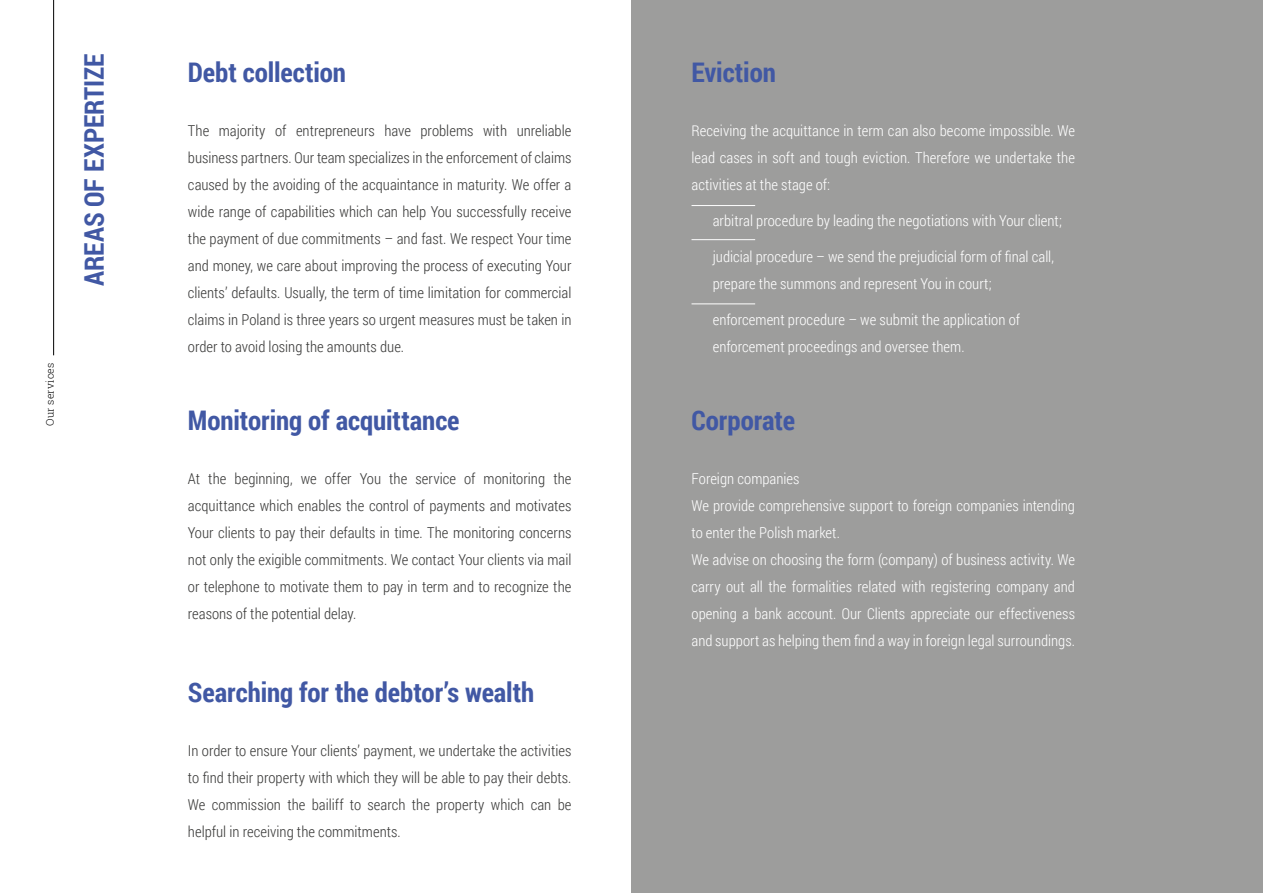
<style>
.page{position:relative;width:1263px;height:893px;background:#fff}
.page>*{position:absolute;margin:0;border:0;box-sizing:border-box;transform-origin:0 0}
.t1{font:700 27px "Roboto Condensed";letter-spacing:-.005em;color:#4158a4}
.t2{font:300 15px/27px "Roboto Condensed";color:#3c3c3b;text-align:justify}
.t3{font:300 15px/27px "Roboto Condensed";color:#fff}
.t4{font:300 10.5px "Roboto Slab";letter-spacing:.015em;color:#000}
</style>
<div class="page">
<div style="left:631px;top:0;width:632px;height:893px;background:#9d9d9c"></div>
<hr style="left:53px;top:0;width:1px;height:355px;background:#000">
<hr style="left:691px;top:205px;width:64px;height:1px;background:#fff">
<hr style="left:691px;top:239px;width:64px;height:1px;background:#fff">
<hr style="left:691px;top:303px;width:64px;height:1px;background:#fff">
<h1 class="t1" style="left:75px;top:286px;width:234px;rotate:-90deg">AREAS OF EXPERTIZE</h1>
<p class="t4" style="left:43px;top:426px;width:65px;rotate:-90deg">Our services</p>
<h1 class="t1" style="left:188px;top:54px;width:160px">Debt collection</h1>
<p class="t2" style="left:188px;top:117px;width:385px">The majority of entrepreneurs have problems with unreliable business partners. Our team specializes in the enforcement of claims caused by the avoiding of the acquaintance in maturity. We offer a wide range of capabilities which can help You successfully receive the payment of due commitments – and fast. We respect Your time and money, we care about improving the process of executing Your clients’ defaults. Usually, the term of time limitation for commercial claims in Poland is three years so urgent measures must be taken in order to avoid losing the amounts due.</p>
<h1 class="t1" style="left:188px;top:401px;width:273px">Monitoring of acquittance</h1>
<p class="t2" style="left:188px;top:465px;width:385px">At the beginning, we offer You the service of monitoring the acquittance which enables the control of payments and motivates Your clients to pay their defaults in time. The monitoring concerns not only the exigible commitments. We contact Your clients via mail or telephone to motivate them to pay in term and to recognize the reasons of the potential delay.</p>
<h1 class="t1" style="left:188px;top:673px;width:348px">Searching for the debtor’s wealth</h1>
<p class="t2" style="left:188px;top:737px;width:385px">In order to ensure Your clients’ payment, we undertake the activities to find their property with which they will be able to pay their debts.<br>We commission the bailiff to search the property which can be helpful in receiving the commitments.</p>
<h1 class="t1" style="left:691px;top:54px;width:86px">Eviction</h1>
<p class="t3" style="left:691px;top:117px;width:385px;text-align:justify">Receiving the acquittance in term can also become impossible. We lead cases in soft and tough eviction. Therefore we undertake the activities at the stage of:</p>
<p class="t3" style="left:713px;top:207px;width:351px">arbitral procedure by leading the negotiations with Your client;</p>
<p class="t3" style="left:713px;top:243px;width:343px">judicial procedure – we send the prejudicial form of final call, prepare the summons and represent You in court;</p>
<p class="t3" style="left:713px;top:306px;width:309px">enforcement procedure – we submit the application of enforcement proceedings and oversee them.</p>
<h1 class="t1" style="left:691px;top:401px;width:105px">Corporate</h1>
<p class="t3" style="left:691px;top:465px;width:385px">Foreign companies<br>We provide comprehensive support to foreign companies intending to enter the Polish market.<br>We advise on choosing the form (company) of business activity. We carry out all the formalities related with registering company and opening a bank account. Our Clients appreciate our effectiveness and support as helping them find a way in foreign legal surroundings.</p>
</div>
